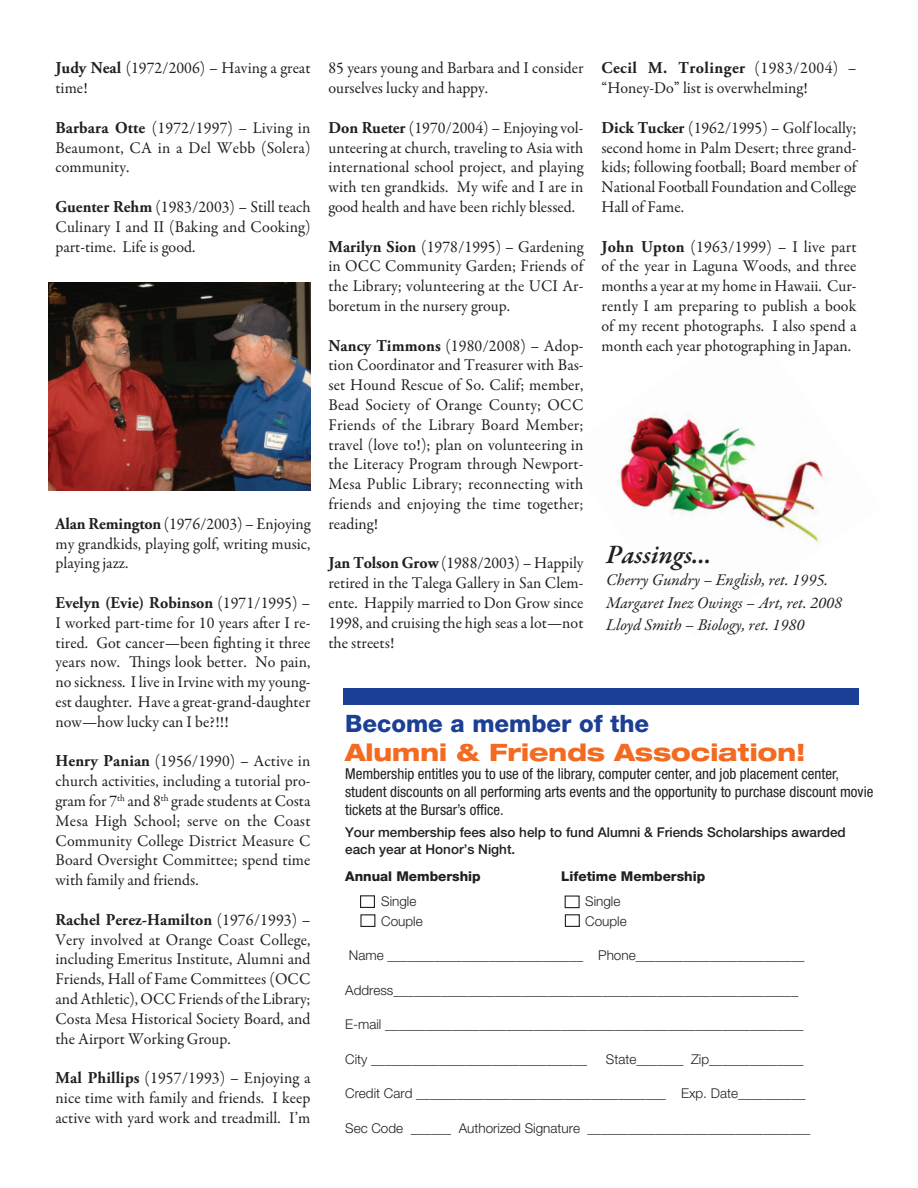
<style>
.page{position:relative;width:918px;height:1188px;background:#fff}
.page>*{position:absolute;margin:0;border:0;box-sizing:border-box;transform-origin:0 0}
.t1{font:italic 600 27px "Garamond Premr Pro";color:#231f20}
.t2{font:800 expanded 24px "Helvetica Neue";color:#f36a21}
.t3{font:800 24px "Helvetica Neue";color:#1b3f94}
.t4{font:16.5px/19.8px "Garamond Premr Pro";color:#231f20;text-align:justify}
.t5{font:italic 16.5px/22.5px "Garamond Premr Pro";color:#231f20}
.t6{font:700 16.5px "Adobe Garamond Pro";letter-spacing:.005em;color:#231f20}
.t7{font:700 16.5px "Adobe Garamond Pro";letter-spacing:.03em;color:#231f20}
.t8{font:condensed 15px/18px "Helvetica Neue";color:#231f20}
.t9{font:300 13.5px "Helvetica Neue";color:#231f20}
.t10{font:500 13.5px/16.2px "Helvetica Neue";color:#231f20}
.t11{font:800 13.5px "Helvetica Neue";color:#231f20}
.s1{font-family:"Adobe Garamond Pro";font-weight:700}
.s2{font-family:"Garamond Premr Pro";font-weight:400}
</style>
<div class="page">
<img style="left:618px;top:413px;width:206px;height:129px">
<div style="left:360px;top:895px;width:15px;height:13px;border:1px solid #231f20"></div>
<div style="left:360px;top:914px;width:15px;height:13px;border:1px solid #231f20"></div>
<div style="left:565px;top:896px;width:15px;height:12px;border:1px solid #231f20"></div>
<div style="left:565px;top:914px;width:15px;height:13px;border:1px solid #231f20"></div>
<div style="left:343px;top:688px;width:516px;height:17px;background:#1b3f94"></div>
<img style="left:48px;top:282px;width:262px;height:208px">
<p class="t4" style="left:56px;top:60px;width:257px"><span class="s1">Judy Neal</span> (1972/2006) – Having a great time!</p>
<p class="t4" style="left:56px;top:119px;width:256px"><span class="s1">Barbara Otte</span> (1972/1997) – Living in Beaumont, CA in a Del Webb (Solera) community.</p>
<p class="t4" style="left:56px;top:198px;width:257px"><span class="s1">Guenter Rehm</span> (1983/2003) – Still teach Culinary I and II (Baking and Cooking) part-time. Life is good.</p>
<p class="t4" style="left:56px;top:515px;width:257px"><span class="s1">Alan Remington</span> (1976/2003) – Enjoying my grandkids, playing golf, writing music, playing jazz.</p>
<p class="t6" style="left:56px;top:596px;width:256px">Evelyn (Evie) Robinson <span class="s2">(1971/1995) –</span></p>
<p class="t4" style="left:56px;top:614px;width:257px">I worked part-time for 10 years after I re&shy;tired. Got cancer—been fighting it three years now. Things look better. No pain, no sickness. I live in Irvine with my young&shy;est daughter. Have a great-grand-daughter now—how lucky can I be?!!!</p>
<p class="t4" style="left:55px;top:753px;width:257px"><span class="s1">Henry Panian</span> (1956/1990) – Active in church activities, including a tutorial pro&shy;gram for 7<sup>th</sup> and 8<sup>th</sup> grade students at Costa Mesa High School; serve on the Coast Community College District Measure C Board Oversight Committee; spend time with family and friends.</p>
<p class="t6" style="left:55px;top:913px;width:256px">Rachel Perez-Hamilton <span class="s2">(1976/1993) –</span></p>
<p class="t4" style="left:55px;top:931px;width:257px">Very involved at Orange Coast College, including Emeritus Institute, Alumni and Friends, Hall of Fame Committees (OCC and Athletic), OCC Friends of the Library; Costa Mesa Historical Society Board, and the Airport Working Group.</p>
<p class="t4" style="left:55px;top:1069px;width:257px"><span class="s1">Mal Phillips</span> (1957/1993) – Enjoying a nice time with family and friends. I keep active with yard work and treadmill. I’m</p>
<p class="t4" style="left:328px;top:60px;width:257px">85 years young and Barbara and I consider ourselves lucky and happy.</p>
<p class="t4" style="left:328px;top:119px;width:257px"><span class="s1">Don Rueter</span> (1970/2004) – Enjoying vol&shy;unteering at church, traveling to Asia with international school project, and playing with ten grandkids. My wife and I are in good health and have been richly blessed.</p>
<p class="t4" style="left:328px;top:238px;width:256px"><span class="s1">Marilyn Sion</span> (1978/1995) – Gardening in OCC Community Garden; Friends of the Library; volunteering at the UCI Ar&shy;boretum in the nursery group.</p>
<p class="t4" style="left:328px;top:337px;width:257px"><span class="s1">Nancy Timmons</span> (1980/2008) – Adop&shy;tion Coordinator and Treasurer with Bas&shy;set Hound Rescue of So. Calif; member, Bead Society of Orange County; OCC Friends of the Library Board Member; travel (love to!); plan on volunteering in the Literacy Program through Newport-Mesa Public Library; reconnecting with friends and enjoying the time together; reading!</p>
<p class="t4" style="left:328px;top:555px;width:257px"><span class="s1">Jan Tolson Grow</span> (1988/2003) – Happily retired in the Talega Gallery in San Clem&shy;ente. Happily married to Don Grow since 1998, and cruising the high seas a lot—not the streets!</p>
<p class="t7" style="left:602px;top:62px;width:256px">Cecil M. Trolinger <span class="s2">(1983/2004) –</span></p>
<p class="t4" style="left:602px;top:79px;width:208px">“Honey-Do” list is overwhelming!</p>
<p class="t4" style="left:602px;top:119px;width:257px"><span class="s1">Dick Tucker</span> (1962/1995) – Golf locally; second home in Palm Desert; three grand&shy;kids; following football; Board member of National Football Foundation and College Hall of Fame.</p>
<p class="t4" style="left:602px;top:238px;width:257px"><span class="s1">John Upton</span> (1963/1999) – I live part of the year in Laguna Woods, and three months a year at my home in Hawaii. Cur&shy;rently I am preparing to publish a book of my recent photographs. I also spend a month each year photographing in Japan.</p>
<h1 class="t1" style="left:606px;top:543px;width:107px">Passings…</h1>
<p class="t5" style="left:606px;top:570px;width:238px">Cherry Gundry – English, ret. 1995.<br>Margaret Inez Owings – Art, ret. 2008<br>Lloyd Smith – Biology, ret. 1980</p>
<h2 class="t3" style="left:345px;top:715px;width:306px">Become a member of the</h2>
<h2 class="t2" style="left:345px;top:744px;width:462px">Alumni &amp; Friends Association!</h2>
<p class="t8" style="left:345px;top:766px;width:530px">Membership entitles you to use of the library, computer center, and job placement center, student discounts on all performing arts events and the opportunity to purchase discount movie tickets at the Bursar’s office.</p>
<p class="t10" style="left:345px;top:826px;width:502px">Your membership fees also help to fund Alumni &amp; Friends Scholarships awarded each year at Honor’s Night.</p>
<p class="t11" style="left:345px;top:871px;width:137px">Annual Membership</p>
<p class="t11" style="left:561px;top:871px;width:146px">Lifetime Membership</p>
<p class="t9" style="left:381px;top:896px;width:37px">Single</p>
<p class="t9" style="left:585px;top:896px;width:37px">Single</p>
<p class="t9" style="left:381px;top:916px;width:43px">Couple</p>
<p class="t9" style="left:585px;top:916px;width:43px">Couple</p>
<p class="t9" style="left:349px;top:950px;width:457px">Name _____________________________ Phone_________________________</p>
<p class="t9" style="left:345px;top:985px;width:455px">Address____________________________________________________________</p>
<p class="t9" style="left:345px;top:1019px;width:460px">E-mail ______________________________________________________________</p>
<p class="t9" style="left:345px;top:1054px;width:244px">City ________________________________</p>
<p class="t9" style="left:606px;top:1054px;width:199px">State_______ Zip______________</p>
<p class="t9" style="left:345px;top:1088px;width:462px">Credit Card _____________________________________ Exp. Date__________</p>
<p class="t9" style="left:345px;top:1123px;width:467px">Sec Code ______ Authorized Signature _________________________________</p>
</div>
